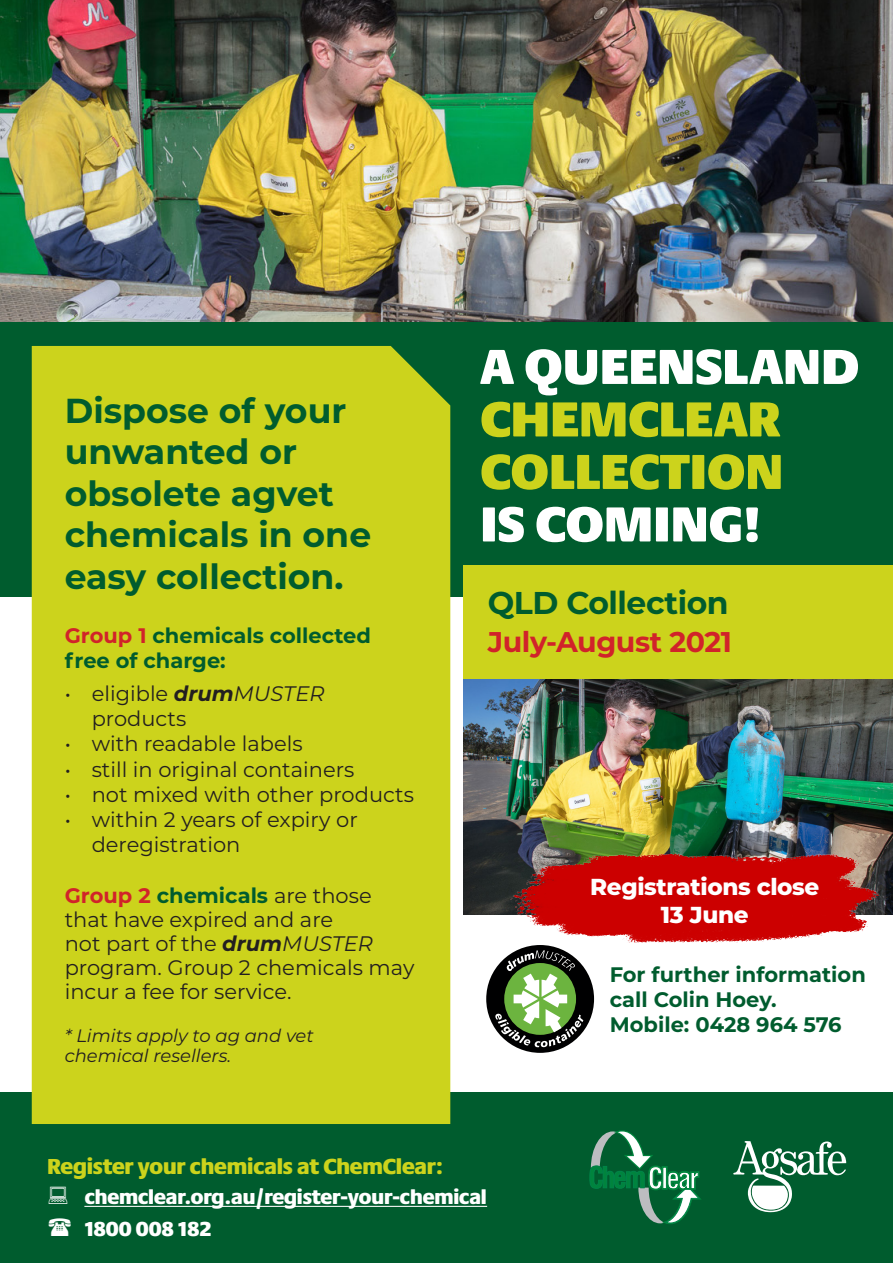
<style>
.page{position:relative;width:893px;height:1263px;background:#fff}
.page>*{position:absolute;margin:0;border:0;box-sizing:border-box;transform-origin:0 0}
.t1{font:900 51px/52.5px "Praxis Next";letter-spacing:-.015em;color:#fff}
.t2{font:700 34.65px/41.5px "Montserrat";color:#005c2e}
.t3{font:700 31.5px "Montserrat";letter-spacing:-.015em;color:#005c2e}
.t4{font:700 28.5px "Montserrat";letter-spacing:-.015em;color:#d1232a}
.t5{font:800 23.1px "Montserrat";letter-spacing:-.015em;color:#fff}
.t6{font:900 22.5px "Praxis Next";letter-spacing:-.035em;color:#ccd31c}
.t7{font:21px/24px "Montserrat";color:#231f20}
.t8{font:700 21px/25.2px "Montserrat";color:#005c2e}
.t9{font:900 21px "Praxis Next";letter-spacing:-.035em;color:#fff}
.t10{font:italic 18px/19.5px "Montserrat";color:#231f20}
.s1{color:#d1232a}
.s2{font-weight:700;font-style:italic}
.s3{font-style:italic}
.s4{font-weight:700;color:#d1232a}
.s5{font-weight:700;color:#005c2e}
.s6{color:#ccd31c}
</style>
<div class="page">
<div style="left:0;top:1093px;width:893px;height:170px;background:#005c2e"></div>
<img style="left:0;top:0;width:893px;height:322px">
<div style="left:0;top:322px;width:893px;height:274px;background:#005c2e"></div>
<svg style="left:589px;top:1130px;width:112px;height:94px"></svg>
<hr style="left:84px;top:1206px;width:403px;height:1px;background:#fff">
<div style="left:486px;top:945px;width:108px;height:108px;background:#000001;border-radius:50%"></div>
<svg style="left:495px;top:950px;width:88px;height:97px"></svg>
<div style="left:32px;top:346px;width:418px;height:778px;background:#ccd31c"></div>
<img style="left:463px;top:679px;width:430px;height:236px">
<svg style="left:733px;top:1141px;width:113px;height:71px"></svg>
<div style="left:463px;top:566px;width:430px;height:113px;background:#ccd31c"></div>
<img style="left:506px;top:850px;width:378px;height:93px">
<p class="t2" style="left:65px;top:388px;width:308px">Dispose of your unwanted or obsolete agvet chemicals in one easy collection.</p>
<p class="t8" style="left:65px;top:622px;width:308px"><span class="s1">Group 1</span> chemicals collected free of charge:</p>
<p class="t7" style="left:92px;top:680px;width:234px;line-height:25.2px;text-indent:-27px">• eligible <span class="s2">drum</span><span class="s3">MUSTER </span>products</p>
<p class="t7" style="left:65px;top:731px;width:239px">• with readable labels</p>
<p class="t7" style="left:65px;top:756px;width:291px">• still in original containers</p>
<p class="t7" style="left:65px;top:781px;width:351px">• not mixed with other products</p>
<p class="t7" style="left:92px;top:806px;width:268px;line-height:25.2px;text-indent:-27px">• within 2 years of expiry or deregistration</p>
<p class="t7" style="left:65px;top:882px;width:351px"><span class="s4">Group 2</span> <span class="s5">chemicals</span> are those that have expired and are<br>not part of the <span class="s2">drum</span><span class="s3">MUSTER </span>program. Group 2 chemicals may incur a fee for service.</p>
<p class="t10" style="left:65px;top:1025px;width:251px">* Limits apply to ag and vet chemical resellers.</p>
<p class="t1" style="left:480px;top:337px;width:381px">A QUEENSLAND<br><span class="s6">CHEMCLEAR<br>COLLECTION<br></span>IS COMING!</p>
<p class="t3" style="left:488px;top:580px;width:242px">QLD Collection</p>
<p class="t4" style="left:488px;top:621px;width:246px">July-August 2021</p>
<p class="t5" style="left:590px;top:870px;width:231px">Registrations close</p>
<p class="t5" style="left:661px;top:897px;width:89px">13 June</p>
<p class="t8" style="left:610px;top:960px;width:258px">For further information call Colin Hoey.</p>
<p class="t8" style="left:610px;top:1011px;width:233px">Mobile: 0428 964 576</p>
<p class="t6" style="left:47px;top:1148px;width:398px">Register your chemicals at ChemClear:</p>
<p class="t9" style="left:84px;top:1180px;width:404px">chemclear.org.au/register-your-chemical</p>
<p class="t9" style="left:84px;top:1211px;width:129px">1800 008 182</p>
</div>
